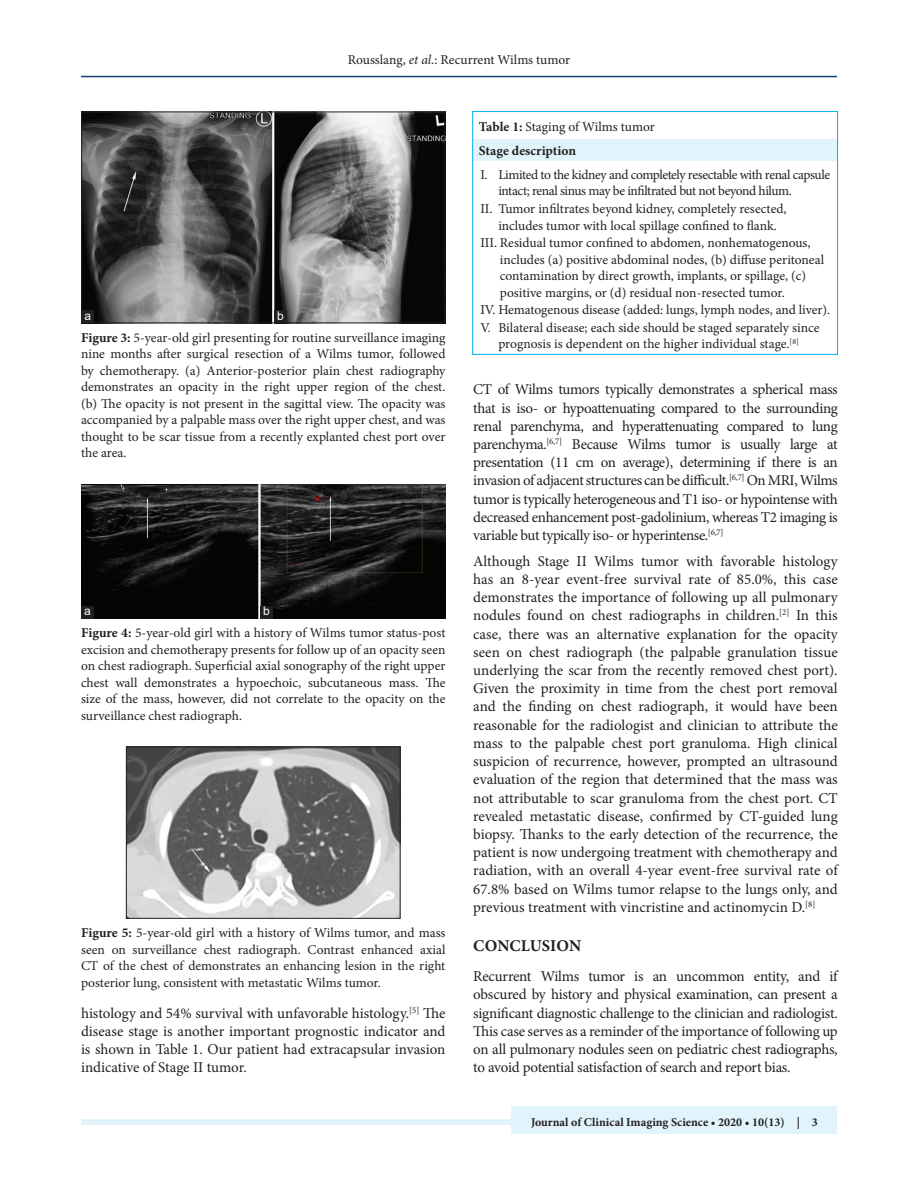
<style>
.page{position:relative;width:918px;height:1188px;background:#fff}
.page>*{position:absolute;margin:0;border:0;box-sizing:border-box;transform-origin:0 0}
.t1{font:700 16.5px "Minion Pro";color:#231f20}
.TX{font:15px/18.1px "Minion Pro";letter-spacing:-.01em;color:#231f20;text-align:justify}
.FGC{font:13.5px/16.5px "Minion Pro";letter-spacing:-.005em;color:#231f20;text-align:justify}
.TB{font:13.5px/16.5px "Minion Pro";letter-spacing:-.005em;color:#231f20}
.TB-2{font:13.5px/16.5px "Minion Pro";letter-spacing:-.03em;color:#231f20}
.TBL{font:13.5px/16.5px "Minion Pro";color:#231f20;text-align:center}
.TT{font:13.5px "Minion Pro";letter-spacing:-.005em;color:#231f20}
.TCH{font:700 13.5px "Minion Pro";color:#231f20}
.JF{font:700 12px "Minion Pro";color:#231f20}
.LABEL{font:12px "Arial";color:#fff}
.s1{font-style:italic}
.s2{font-weight:700}
</style>
<div class="page">
<div style="left:81px;top:1119px;width:756px;height:6px;background:#e1f4fc"></div>
<div style="left:512px;top:1106px;width:325px;height:28px;background:#e1f4fc"></div>
<hr style="left:81px;top:76px;width:756px;height:1px;background:#164077">
<img style="left:83px;top:114px;width:360px;height:207px">
<div style="left:81px;top:112px;width:364px;height:211px;border:1px solid #231f20"></div>
<div style="left:82px;top:310px;width:12px;height:13px;background:#231f20"></div>
<div style="left:274px;top:310px;width:13px;height:13px;background:#231f20"></div>
<img style="left:128px;top:749px;width:270px;height:168px">
<div style="left:126px;top:747px;width:274px;height:172px;border:1px solid #231f20"></div>
<img style="left:81px;top:484px;width:365px;height:134px">
<div style="left:260px;top:606px;width:13px;height:12px;background:#231f20"></div>
<div style="left:81px;top:606px;width:13px;height:12px;background:#231f20"></div>
<div style="left:473px;top:140px;width:364px;height:21px;background:#e1f4fc"></div>
<div style="left:472px;top:111px;width:366px;height:244px;border:1px solid #00aeef"></div>
<p class="FGC" style="left:348px;top:51px;width:224px">Rousslang, <span class="s1">et al</span>.: Recurrent Wilms tumor</p>
<p class="LABEL" style="left:85px;top:307px;width:8px">a</p>
<p class="LABEL" style="left:277px;top:307px;width:8px">b</p>
<p class="FGC" style="left:81px;top:329px;width:366px"><span class="s2">Figure 3:</span> 5-year-old girl presenting for routine surveillance imaging nine months after surgical resection of a Wilms tumor, followed by chemotherapy. (a) Anterior-posterior plain chest radiography demonstrates an opacity in the right upper region of the chest. (b) The opacity is not present in the sagittal view. The opacity was accompanied by a palpable mass over the right upper chest, and was thought to be scar tissue from a recently explanted chest port over the area.</p>
<p class="LABEL" style="left:84px;top:603px;width:8px">a</p>
<p class="LABEL" style="left:263px;top:603px;width:8px">b</p>
<p class="FGC" style="left:81px;top:625px;width:366px"><span class="s2">Figure 4:</span> 5-year-old girl with a history of Wilms tumor status-post excision and chemotherapy presents for follow up of an opacity seen on chest radiograph. Superficial axial sonography of the right upper chest wall demonstrates a hypoechoic, subcutaneous mass. The size of the mass, however, did not correlate to the opacity on the surveillance chest radiograph.</p>
<p class="FGC" style="left:81px;top:925px;width:366px"><span class="s2">Figure 5:</span> 5-year-old girl with a history of Wilms tumor, and mass seen on surveillance chest radiograph. Contrast enhanced axial CT of the chest of demonstrates an enhancing lesion in the right posterior lung, consistent with metastatic Wilms tumor.</p>
<p class="TX" style="left:81px;top:1005px;width:366px">histology and 54% survival with unfavorable histology.<sup>[5]</sup> The disease stage is another important prognostic indicator and is shown in Table 1. Our patient had extracapsular invasion indicative of Stage II tumor.</p>
<p class="TT" style="left:479px;top:117px;width:177px"><span class="s2">Table 1:</span> Staging of Wilms tumor</p>
<p class="TCH" style="left:479px;top:142px;width:99px">Stage description</p>
<p class="TB-2" style="left:498px;top:166px;width:333px;text-indent:-18px">I. Limited to the kidney and completely resectable with renal capsule intact; renal sinus may be infiltrated but not beyond hilum.</p>
<p class="TB" style="left:498px;top:201px;width:290px;text-indent:-18px">II. Tumor infiltrates beyond kidney, completely resected, includes tumor with local spillage confined to flank.</p>
<p class="TB" style="left:500px;top:235px;width:326px;text-indent:-20px">III. Residual tumor confined to abdomen, nonhematogenous, includes (a) positive abdominal nodes, (b) diffuse peritoneal contamination by direct growth, implants, or spillage, (c) positive margins, or (d) residual non-resected tumor.</p>
<p class="TB" style="left:480px;top:302px;width:351px">IV. Hematogenous disease (added: lungs, lymph nodes, and liver).</p>
<p class="TBL" style="left:480px;top:319px;width:341px">V. Bilateral disease; each side should be staged separately since prognosis is dependent on the higher individual stage.<sup>[8]</sup></p>
<p class="TX" style="left:473px;top:381px;width:366px">CT of Wilms tumors typically demonstrates a spherical mass that is iso- or hypoattenuating compared to the surrounding renal parenchyma, and hyperattenuating compared to lung parenchyma.<sup>[6,7]</sup> Because Wilms tumor is usually large at presentation (11 cm on average), determining if there is an invasion of adjacent structures can be difficult.<sup>[6,7]</sup> On MRI, Wilms tumor is typically heterogeneous and T1 iso- or hypointense with decreased enhancement post-gadolinium, whereas T2 imaging is variable but typically iso- or hyperintense.<sup>[6,7]</sup></p>
<p class="TX" style="left:473px;top:552px;width:366px">Although Stage II Wilms tumor with favorable histology has an 8-year event-free survival rate of 85.0%, this case demonstrates the importance of following up all pulmonary nodules found on chest radiographs in children.<sup>[2]</sup> In this case, there was an alternative explanation for the opacity seen on chest radiograph (the palpable granulation tissue underlying the scar from the recently removed chest port).<br>Given the proximity in time from the chest port removal and the finding on chest radiograph, it would have been reasonable for the radiologist and clinician to attribute the mass to the palpable chest port granuloma. High clinical suspicion of recurrence, however, prompted an ultrasound evaluation of the region that determined that the mass was not attributable to scar granuloma from the chest port. CT revealed metastatic disease, confirmed by CT-guided lung biopsy. Thanks to the early detection of the recurrence, the patient is now undergoing treatment with chemotherapy and radiation, with an overall 4-year event-free survival rate of 67.8% based on Wilms tumor relapse to the lungs only, and previous treatment with vincristine and actinomycin D.<sup>[8]</sup></p>
<h1 class="t1" style="left:473px;top:934px;width:109px">CONCLUSION</h1>
<p class="TX" style="left:473px;top:967px;width:366px">Recurrent Wilms tumor is an uncommon entity, and if obscured by history and physical examination, can present a significant diagnostic challenge to the clinician and radiologist.<br>This case serves as a reminder of the importance of following up on all pulmonary nodules seen on pediatric chest radiographs, to avoid potential satisfaction of search and report bias.</p>
<p class="JF" style="left:531px;top:1113px;width:288px">Journal of Clinical Imaging Science • 2020 • 10(13) | 3</p>
</div>
